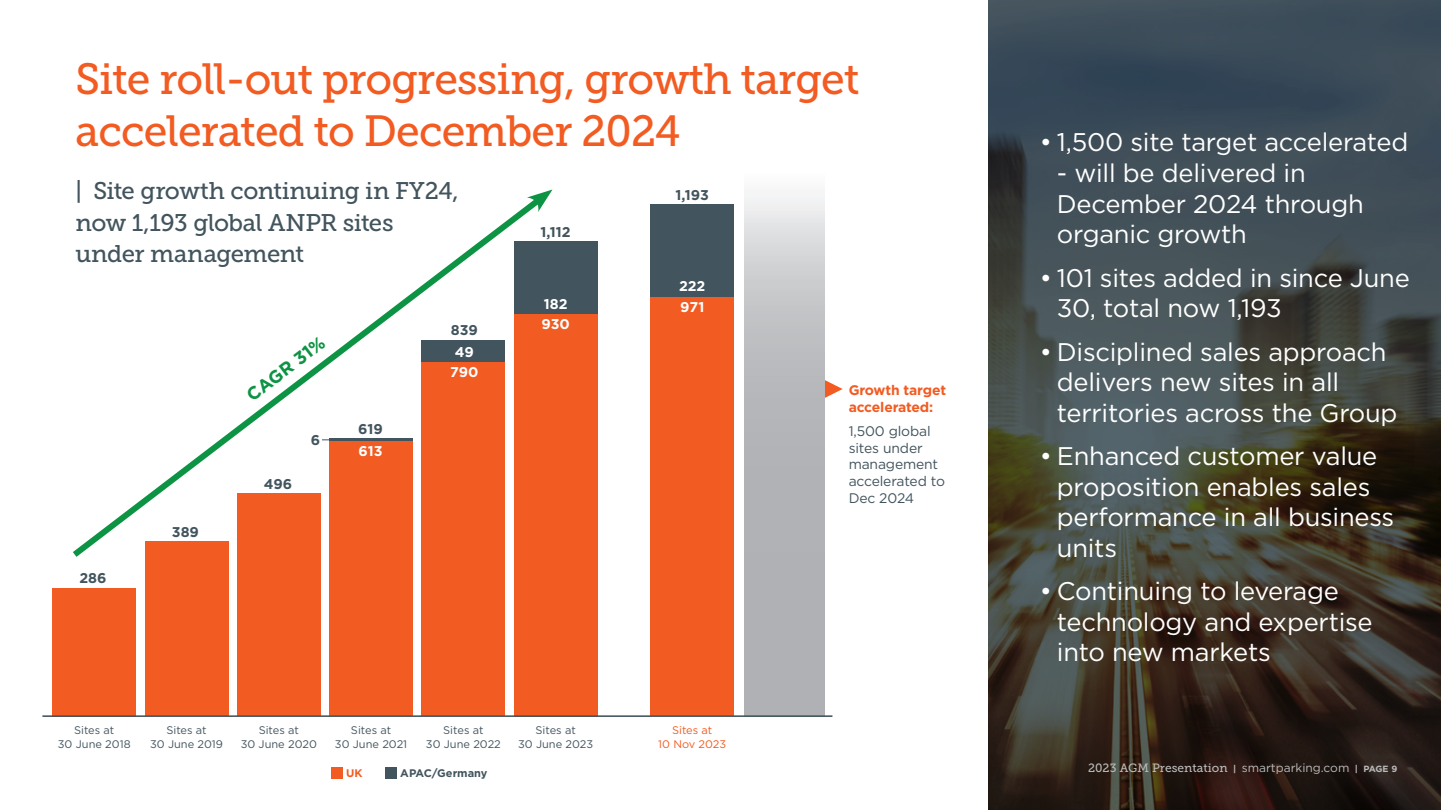
<style>
.page{position:relative;width:1441px;height:810px;background:#fff}
.page>*{position:absolute;margin:0;border:0;box-sizing:border-box;transform-origin:0 0}
.Body{font:43.5px/52.2px "Museo Slab 500";letter-spacing:-.02em;color:#f25b21}
.Body-2{font:25.5px/30.6px "Gotham";letter-spacing:-.01em;color:#fff}
.Body-3{font:24px/31.5px "Museo Slab 500";letter-spacing:-.02em;color:#42545d}
.t1{font:700 18px "Gotham";color:#0d9344}
.t2{font:700 14.1px/21.8px "Gotham";color:#42545d}
.t3{font:700 14.1px "Gotham";color:#fff}
.Body-4{font:13.95px/16.6px "Gotham";letter-spacing:-.01em;color:#42545d}
.Body-5{font:700 13.95px/16.6px "Gotham";letter-spacing:-.01em;color:#f25b21}
.t4{font:12px "Museo Slab 500";letter-spacing:.005em;color:#bababa}
.t5{font:10.95px/13.2px "Gotham";color:#42545d;text-align:center}
.t6{font:10.95px/13.2px "Gotham";color:#f25b21;text-align:center}
.t7{font:700 10.95px "Gotham";color:#42545d}
.t8{font:700 10.95px "Gotham";color:#f25b21}
.s1{color:#fff}
.s2{font-family:"Gotham";font-weight:700;font-size:9px}
.s3{font-family:"Gotham"}
</style>
<div class="page">
<svg style="left:824px;top:379px;width:18px;height:20px"></svg>
<div style="left:331px;top:767px;width:12px;height:12px;background:#f25b21"></div>
<div style="left:385px;top:767px;width:12px;height:12px;background:#42545d"></div>
<div style="left:514px;top:313px;width:83px;height:403px;background:#f25b21"></div>
<div style="left:514px;top:241px;width:83px;height:73px;background:#42545d"></div>
<svg style="left:744px;top:193px;width:80px;height:522px;background:#bbbcbf"></svg>
<div style="left:650px;top:297px;width:83px;height:419px;background:#f25b21"></div>
<div style="left:650px;top:204px;width:83px;height:93px;background:#42545d"></div>
<div style="left:237px;top:494px;width:83px;height:222px;background:#f25b21"></div>
<div style="left:145px;top:542px;width:83px;height:174px;background:#f25b21"></div>
<div style="left:53px;top:588px;width:83px;height:128px;background:#f25b21"></div>
<div style="left:329px;top:441px;width:83px;height:275px;background:#f25b21"></div>
<div style="left:422px;top:362px;width:83px;height:354px;background:#f25b21"></div>
<hr style="left:42px;top:715px;width:790px;height:2px;background:#42545d">
<svg style="left:988px;top:0;width:452px;height:810px;background:#3c403e"></svg>
<svg style="left:73px;top:205px;width:455px;height:358px"></svg>
<svg style="left:527px;top:190px;width:25px;height:22px"></svg>
<p class="Body" style="left:75px;top:53px;width:785px">Site roll-out progressing, growth target accelerated to December 2024</p>
<p class="Body-3" style="left:75px;top:175px;width:384px">| Site growth continuing in FY24, now 1,193 global ANPR sites under management</p>
<p class="t2" style="left:675px;top:184px;width:35px">1,193</p>
<p class="t2" style="left:540px;top:221px;width:32px">1,112</p>
<p class="t2" style="left:79px;top:567px;width:29px">286</p>
<p class="t2" style="left:172px;top:521px;width:28px">389</p>
<p class="t1" style="left:241px;top:387px;width:95px;rotate:-37deg">CAGR 31%</p>
<p class="t2" style="left:264px;top:473px;width:30px">496</p>
<p class="t2" style="left:311px;top:429px;width:11px">6</p>
<p class="t2" style="left:358px;top:418px;width:26px">619<br><span class="s1">613</span></p>
<p class="t2" style="left:451px;top:319px;width:28px">839<br><span class="s1">49</span></p>
<p class="t3" style="left:450px;top:362px;width:30px">790</p>
<p class="t3" style="left:544px;top:295px;width:25px">182</p>
<p class="t3" style="left:541px;top:315px;width:30px">930</p>
<p class="t5" style="left:58px;top:724px;width:74px">Sites at<br>30 June 2018</p>
<p class="t5" style="left:150px;top:724px;width:74px">Sites at<br>30 June 2019</p>
<p class="t5" style="left:241px;top:724px;width:78px">Sites at<br>30 June 2020</p>
<p class="t5" style="left:335px;top:724px;width:74px">Sites at<br>30 June 2021</p>
<p class="t5" style="left:426px;top:724px;width:76px">Sites at<br>30 June 2022</p>
<p class="t8" style="left:346px;top:765px;width:18px">UK</p>
<p class="t7" style="left:400px;top:765px;width:89px">APAC/Germany</p>
<p class="t5" style="left:518px;top:724px;width:77px">Sites at<br>30 June 2023</p>
<p class="t3" style="left:679px;top:276px;width:28px">222</p>
<p class="t3" style="left:680px;top:298px;width:26px">971</p>
<p class="t6" style="left:658px;top:724px;width:70px">Sites at<br>10 Nov 2023</p>
<p class="Body-5" style="left:848px;top:382px;width:99px">Growth target accelerated:</p>
<p class="Body-4" style="left:848px;top:423px;width:98px">1,500 global sites under management accelerated to<br>Dec 2024</p>
<p class="Body-2" style="left:1039px;top:127px;width:370px">• 1,500 site target accelerated</p>
<p class="Body-2" style="left:1056px;top:157px;width:308px">- will be delivered in<br>December 2024 through organic growth</p>
<p class="Body-2" style="left:1056px;top:262px;width:354px;text-indent:-17px">• 101 sites added in since June<br>30, total now 1,193</p>
<p class="Body-2" style="left:1056px;top:336px;width:342px;text-indent:-17px">• Disciplined sales approach delivers new sites in all territories across the Group</p>
<p class="Body-2" style="left:1056px;top:440px;width:339px;text-indent:-17px">• Enhanced customer value proposition enables sales performance in all business units</p>
<p class="Body-2" style="left:1056px;top:575px;width:317px;text-indent:-17px">• Continuing to leverage technology and expertise into new markets</p>
<p class="t4" style="left:1087px;top:761px;width:311px">2023 AGM Presentation <span class="s2">|</span> <span class="s3">smartparking.com</span> <span class="s2">| PAGE 9</span></p>
</div>
